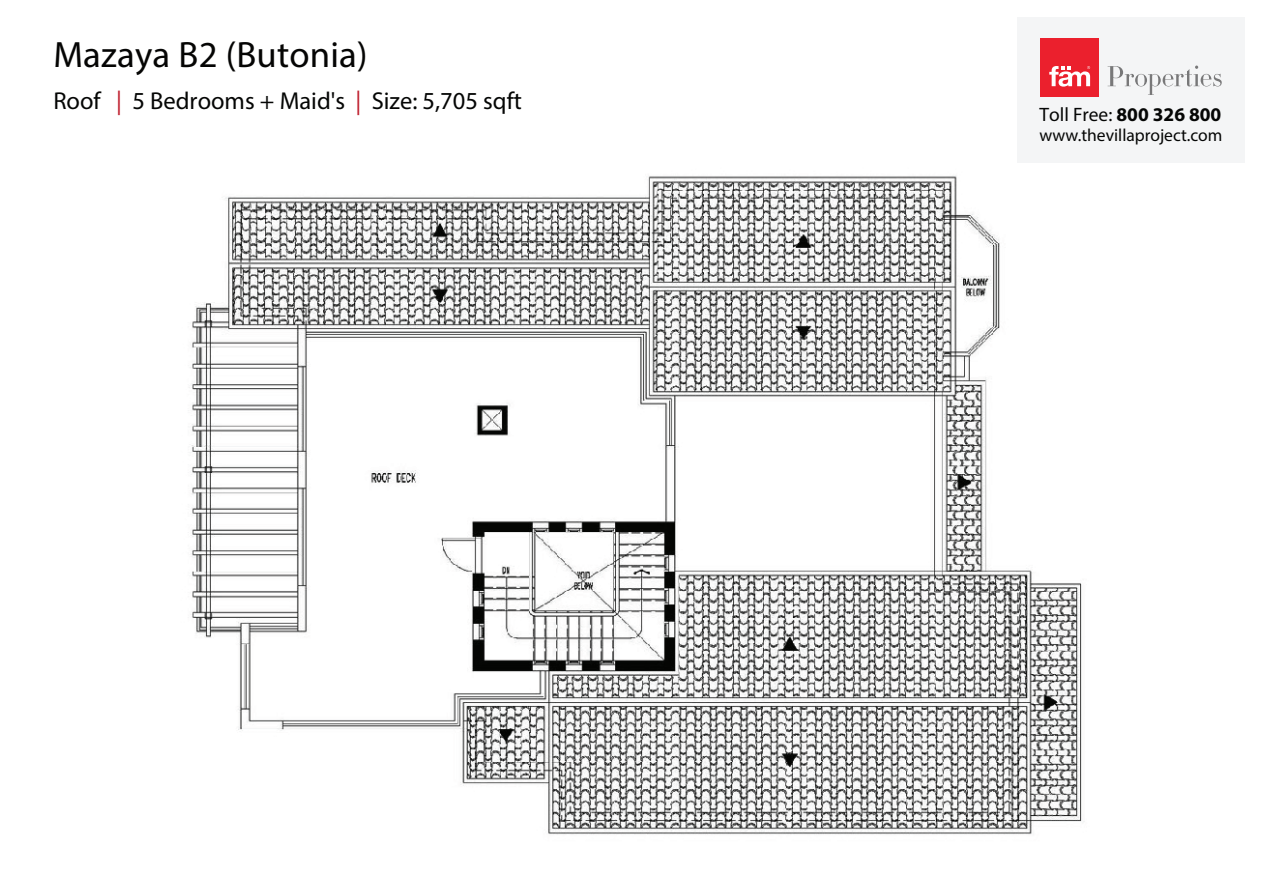
<style>
.page{position:relative;width:1262px;height:875px;background:#fff}
.page>*{position:absolute;margin:0;border:0;box-sizing:border-box;transform-origin:0 0}
.t1{font:36.75px "Myriad Pro";letter-spacing:.005em;color:#050504}
.t2{font:24.5px "Myriad Pro";color:#050605}
.t3{font:19.43px "Myriad Pro";color:#050605}
.t4{font:17.5px "Myriad Pro";color:#050605}
.s1{color:#bf1f2e}
.s2{font-weight:700}
</style>
<div class="page">
<img style="left:189px;top:175px;width:896px;height:660px">
<div style="left:1016px;top:18px;width:228px;height:145px;background:#f4f5f6"></div>
<div style="left:1040px;top:38px;width:58px;height:59px;background:#eb202d"></div>
<svg style="left:1049px;top:66px;width:41px;height:21px"></svg>
<svg style="left:1107px;top:66px;width:114px;height:29px"></svg>
<h1 class="t1" style="left:53px;top:32px;width:316px">Mazaya B2 (Butonia)</h1>
<p class="t2" style="left:53px;top:85px;width:470px">Roof <span class="s1">|</span> 5 Bedrooms + Maid's <span class="s1">|</span> Size: 5,705 sqft</p>
<p class="t3" style="left:1039px;top:103px;width:183px">Toll Free: <span class="s2">800 326 800</span></p>
<p class="t4" style="left:1039px;top:125px;width:184px">www.thevillaproject.com</p>
</div>
